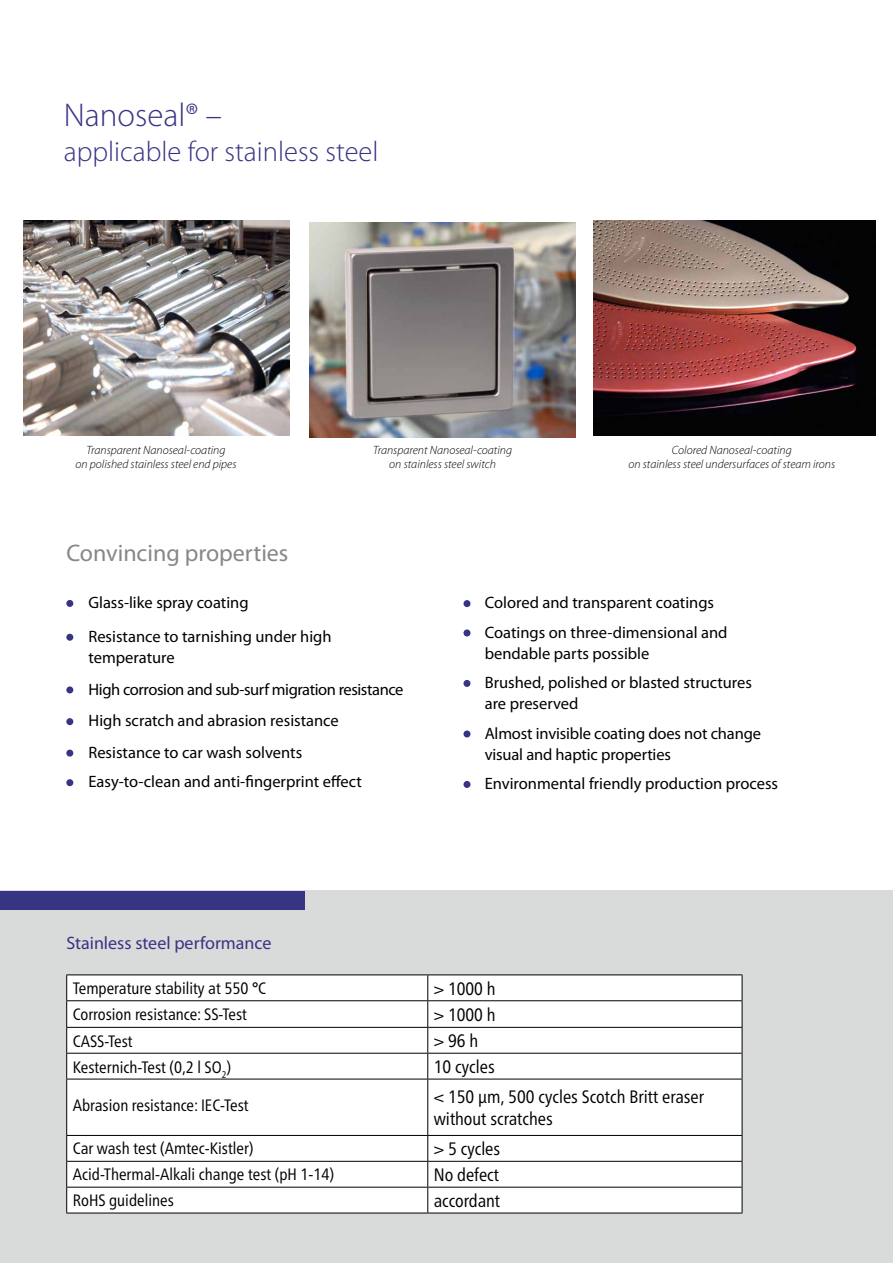
<style>
.page{position:relative;width:893px;height:1263px;background:#fff}
.page>*{position:absolute;margin:0;border:0;box-sizing:border-box;transform-origin:0 0}
.t1{font:300 33px "Myriad Pro";color:#383484}
.t2{font:300 28.5px "Myriad Pro";color:#383484}
.t3{font:24px "Myriad Pro";color:#868786}
.t4{font:condensed 18px/21.6px "Frutiger Neue LT Pro";color:#000}
.t5{font:18px "Myriad Pro";color:#383484}
.t6{font:16.5px/29.5px "Myriad Pro";color:#000}
.t7{font:condensed 16.5px "Frutiger Neue LT Pro";color:#000}
.t8{font:italic 300 12px/14.4px "Myriad Pro";color:#000;text-align:center}
</style>
<div class="page">
<div style="left:0;top:890px;width:893px;height:373px;background:#d9dada"></div>
<img style="left:23px;top:220px;width:266px;height:216px">
<img style="left:593px;top:220px;width:282px;height:216px">
<div style="left:67px;top:975px;width:675px;height:238px;background:#fff"></div>
<hr style="left:66px;top:974px;width:362px;height:1px;background:#000">
<hr style="left:428px;top:974px;width:314px;height:1px;background:#000">
<hr style="left:66px;top:1000px;width:362px;height:1px;background:#000">
<hr style="left:428px;top:1000px;width:314px;height:1px;background:#000">
<hr style="left:66px;top:1027px;width:362px;height:1px;background:#000">
<hr style="left:428px;top:1027px;width:314px;height:1px;background:#000">
<hr style="left:66px;top:1053px;width:362px;height:1px;background:#000">
<svg style="left:66px;top:975px;width:1px;height:104px"></svg>
<hr style="left:428px;top:1053px;width:314px;height:1px;background:#000">
<svg style="left:427px;top:975px;width:1px;height:104px"></svg>
<svg style="left:742px;top:975px;width:1px;height:104px"></svg>
<hr style="left:66px;top:1079px;width:362px;height:1px;background:#000">
<hr style="left:66px;top:1079px;width:1px;height:56px;background:#000">
<hr style="left:428px;top:1079px;width:314px;height:1px;background:#000">
<hr style="left:427px;top:1079px;width:1px;height:56px;background:#000">
<hr style="left:742px;top:1079px;width:1px;height:56px;background:#000">
<hr style="left:66px;top:1135px;width:362px;height:1px;background:#000">
<hr style="left:428px;top:1135px;width:314px;height:1px;background:#000">
<hr style="left:66px;top:1161px;width:362px;height:1px;background:#000">
<hr style="left:428px;top:1161px;width:314px;height:1px;background:#000">
<hr style="left:66px;top:1187px;width:362px;height:1px;background:#000">
<svg style="left:66px;top:1136px;width:1px;height:77px"></svg>
<hr style="left:428px;top:1187px;width:314px;height:1px;background:#000">
<svg style="left:427px;top:1136px;width:1px;height:77px"></svg>
<svg style="left:742px;top:1136px;width:1px;height:77px"></svg>
<hr style="left:66px;top:1213px;width:362px;height:1px;background:#000">
<hr style="left:428px;top:1213px;width:314px;height:1px;background:#000">
<div style="left:0;top:891px;width:304px;height:19px;background:#383484"></div>
<div style="left:66px;top:750px;width:7px;height:7px;background:#383484;border-radius:50%"></div>
<div style="left:66px;top:779px;width:7px;height:7px;background:#383484;border-radius:50%"></div>
<div style="left:463px;top:600px;width:7px;height:7px;background:#383484;border-radius:50%"></div>
<div style="left:463px;top:629px;width:7px;height:7px;background:#383484;border-radius:50%"></div>
<div style="left:463px;top:680px;width:7px;height:7px;background:#383484;border-radius:50%"></div>
<div style="left:463px;top:730px;width:7px;height:7px;background:#383484;border-radius:50%"></div>
<div style="left:66px;top:600px;width:7px;height:7px;background:#383484;border-radius:50%"></div>
<div style="left:66px;top:634px;width:7px;height:7px;background:#383484;border-radius:50%"></div>
<div style="left:66px;top:686px;width:7px;height:7px;background:#383484;border-radius:50%"></div>
<div style="left:66px;top:718px;width:7px;height:7px;background:#383484;border-radius:50%"></div>
<div style="left:463px;top:781px;width:7px;height:7px;background:#383484;border-radius:50%"></div>
<img style="left:309px;top:222px;width:266px;height:216px">
<h1 class="t1" style="left:64px;top:95px;width:160px">Nanoseal® –</h1>
<h2 class="t2" style="left:64px;top:134px;width:316px">applicable for stainless steel</h2>
<p class="t8" style="left:76px;top:442px;width:162px">Transparent Nanoseal-coating<br>on polished stainless steel end pipes</p>
<p class="t8" style="left:628px;top:442px;width:208px">Colored Nanoseal-coating<br>on stainless steel undersurfaces of steam irons</p>
<p class="t8" style="left:373px;top:442px;width:140px">Transparent Nanoseal-coating on stainless steel switch</p>
<h3 class="t3" style="left:66px;top:538px;width:224px">Convincing properties</h3>
<p class="t6" style="left:88px;top:586px;width:245px;line-height:33.8px">Glass-like spray coating<br>Resistance to tarnishing under high</p>
<p class="t6" style="left:88px;top:641px;width:317px;line-height:31.7px">temperature<br>High corrosion and sub-surf migration resistance High scratch and abrasion resistance Resistance to car wash solvents</p>
<p class="t6" style="left:88px;top:767px;width:275px">Easy-to-clean and anti-fingerprint effect</p>
<p class="t5" style="left:66px;top:932px;width:207px">Stainless steel performance</p>
<p class="t6" style="left:485px;top:588px;width:244px">Colored and transparent coatings<br>Coatings on three-dimensional and</p>
<p class="t6" style="left:485px;top:638px;width:269px">bendable parts possible<br>Brushed, polished or blasted structures</p>
<p class="t6" style="left:485px;top:689px;width:278px">are preserved<br>Almost invisible coating does not change</p>
<p class="t6" style="left:485px;top:739px;width:295px">visual and haptic properties<br>Environmental friendly production process</p>
<p class="t7" style="left:73px;top:979px;width:195px">Temperature stability at 550 °C</p>
<p class="t4" style="left:434px;top:977px;width:63px">&gt; 1000 h</p>
<p class="t7" style="left:73px;top:1005px;width:176px">Corrosion resistance: SS-Test</p>
<p class="t4" style="left:434px;top:1004px;width:63px">&gt; 1000 h</p>
<p class="t7" style="left:73px;top:1031px;width:62px">CASS-Test</p>
<p class="t4" style="left:434px;top:1030px;width:46px">&gt; 96 h</p>
<p class="t7" style="left:73px;top:1057px;width:160px">Kesternich-Test (0,2 l SO<sub>2</sub>)</p>
<p class="t4" style="left:434px;top:1056px;width:62px">10 cycles</p>
<p class="t7" style="left:73px;top:1096px;width:177px">Abrasion resistance: IEC-Test</p>
<p class="t4" style="left:434px;top:1086px;width:272px">&lt; 150 μm, 500 cycles Scotch Britt eraser without scratches</p>
<p class="t7" style="left:73px;top:1139px;width:182px">Car wash test (Amtec-Kistler)</p>
<p class="t4" style="left:434px;top:1138px;width:68px">&gt; 5 cycles</p>
<p class="t7" style="left:73px;top:1164px;width:263px">Acid-Thermal-Alkali change test (pH 1-14)</p>
<p class="t4" style="left:434px;top:1164px;width:67px">No defect</p>
<p class="t7" style="left:73px;top:1190px;width:103px">RoHS guidelines</p>
<p class="t4" style="left:434px;top:1190px;width:68px">accordant</p>
</div>
